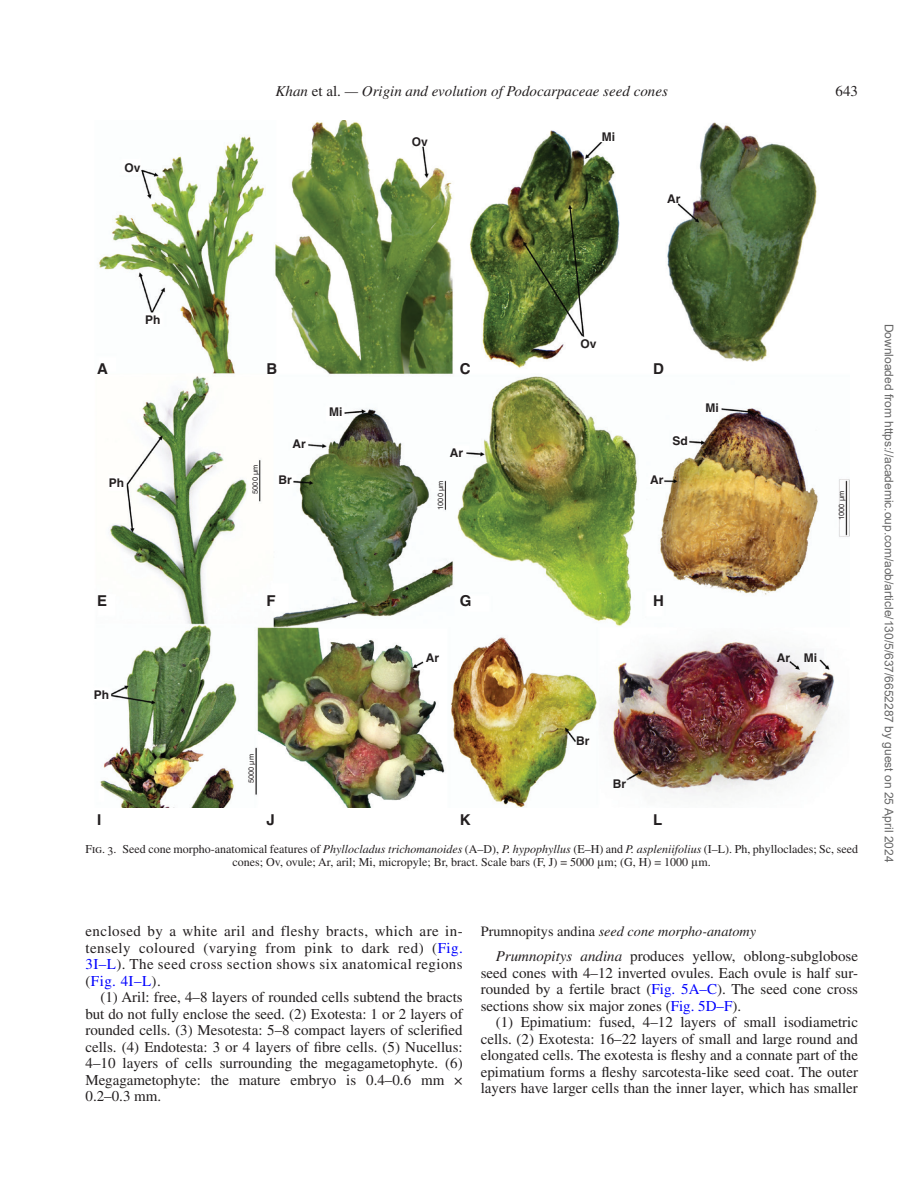
<style>
.page{position:relative;width:918px;height:1186px;background:#fff}
.page>*{position:absolute;margin:0;border:0;box-sizing:border-box;transform-origin:0 0}
.t1{font:15px/16.5px "Times LT Std";color:#231f20;text-align:justify}
.t2{font:italic 15px "Times LT Std";color:#231f20}
.t3{font:700 15px "Helvetica";color:#231f20}
.t4{font:italic 14.25px "Times LT Std";color:#231f20}
.t5{font:12px/13.5px "Times LT Std";color:#231f20;text-align:center}
.t6{font:12px "Arial";color:#666}
.t7{font:700 12px "Helvetica";color:#231f20}
.t8{font:7.5px "Helvetica";color:#231f20}
.s1{font-style:normal}
.s2{font-style:italic}
.s3{font-family:"Gandhari Unicode"}
.s4{color:#00f}
</style>
<div class="page">
<img style="left:98px;top:120px;width:752px;height:688px">
<p class="t7" style="left:124px;top:161px;width:18px">Ov</p>
<p class="t2" style="left:276px;top:83px;width:394px">Khan <span class="s1">et al.</span> — Origin and evolution of Podocarpaceae seed cones</p>
<p class="t1" style="left:836px;top:83px;width:24px">643</p>
<p class="t7" style="left:412px;top:134px;width:18px">Ov</p>
<p class="t7" style="left:602px;top:129px;width:15px">Mi</p>
<p class="t7" style="left:667px;top:191px;width:15px">Ar</p>
<p class="t7" style="left:145px;top:312px;width:17px">Ph</p>
<p class="t7" style="left:581px;top:336px;width:18px">Ov</p>
<p class="t3" style="left:97px;top:360px;width:12px">A</p>
<p class="t3" style="left:267px;top:360px;width:12px">B</p>
<p class="t3" style="left:460px;top:360px;width:12px">C</p>
<p class="t3" style="left:653px;top:360px;width:12px">D</p>
<p class="t7" style="left:109px;top:475px;width:17px">Ph</p>
<p class="t8" style="left:251px;top:494px;width:31px;rotate:-90deg">5000 µm</p>
<p class="t7" style="left:292px;top:436px;width:15px">Ar</p>
<p class="t7" style="left:279px;top:473px;width:15px">Br</p>
<p class="t7" style="left:329px;top:404px;width:15px">Mi</p>
<p class="t7" style="left:706px;top:401px;width:15px">Mi</p>
<p class="t7" style="left:450px;top:445px;width:15px">Ar</p>
<p class="t8" style="left:436px;top:510px;width:31px;rotate:-90deg">1000 µm</p>
<p class="t7" style="left:672px;top:434px;width:17px">Sd</p>
<p class="t7" style="left:650px;top:473px;width:15px">Ar</p>
<p class="t8" style="left:837px;top:520px;width:31px;rotate:-90deg">1000 µm</p>
<p class="t3" style="left:97px;top:591px;width:12px">E</p>
<p class="t3" style="left:267px;top:591px;width:11px">F</p>
<p class="t3" style="left:460px;top:591px;width:13px">G</p>
<p class="t3" style="left:653px;top:591px;width:12px">H</p>
<p class="t7" style="left:94px;top:687px;width:17px">Ph</p>
<p class="t7" style="left:426px;top:650px;width:15px">Ar</p>
<p class="t7" style="left:777px;top:650px;width:15px">Ar</p>
<p class="t7" style="left:804px;top:650px;width:15px">Mi</p>
<p class="t8" style="left:247px;top:783px;width:31px;rotate:-90deg">5000 µm</p>
<p class="t7" style="left:576px;top:733px;width:15px">Br</p>
<p class="t7" style="left:613px;top:776px;width:15px">Br</p>
<p class="t3" style="left:97px;top:810px;width:6px">I</p>
<p class="t3" style="left:267px;top:810px;width:10px">J</p>
<p class="t3" style="left:460px;top:810px;width:12px">K</p>
<p class="t3" style="left:653px;top:810px;width:11px">L</p>
<p class="t5" style="left:86px;top:842px;width:774px">Fig. 3. Seed cone morpho-anatomical features of <span class="s2">Phyllocladus trichomanoides</span> (A–D), <span class="s2">P. hypophyllus</span> (E–H) and <span class="s2">P. aspleniifolius</span> (I–L). Ph, phylloclades; Sc, seed cones; Ov, ovule; Ar, aril; Mi, micropyle; Br, bract. Scale bars (F, J) = 5000 <span class="s3">μ</span>m; (G, H) = 1000 <span class="s3">μ</span>m.</p>
<p class="t1" style="left:86px;top:923px;width:379px">enclosed by a white aril and fleshy bracts, which are in&shy;tensely coloured (varying from pink to dark red) (<span class="s4">Fig.<br>3I–L</span>). The seed cross section shows six anatomical regions (<span class="s4">Fig. 4I–L</span>).</p>
<p class="t1" style="left:86px;top:989px;width:379px;text-indent:15px">(1) Aril: free, 4–8 layers of rounded cells subtend the bracts but do not fully enclose the seed. (2) Exotesta: 1 or 2 layers of rounded cells. (3) Mesotesta: 5–8 compact layers of sclerified cells. (4) Endotesta: 3 or 4 layers of fibre cells. (5) Nucellus:<br>4–10 layers of cells surrounding the megagametophyte. (6)<br>Megagametophyte: the mature embryo is 0.4–0.6 mm × 0.2–0.3 mm.</p>
<p class="t4" style="left:481px;top:923px;width:277px"><span class="s1">Prumnopitys andina</span> seed cone morpho-anatomy</p>
<p class="t1" style="left:481px;top:948px;width:379px;text-indent:15px"><span class="s2">Prumnopitys andina</span> produces yellow, oblong-subglobose seed cones with 4–12 inverted ovules. Each ovule is half sur&shy;rounded by a fertile bract (<span class="s4">Fig. 5A–C</span>). The seed cone cross sections show six major zones (<span class="s4">Fig. 5D–F</span>).</p>
<p class="t1" style="left:481px;top:1014px;width:379px;text-indent:15px">(1) Epimatium: fused, 4–12 layers of small isodiametric cells. (2) Exotesta: 16–22 layers of small and large round and elongated cells. The exotesta is fleshy and a connate part of the epimatium forms a fleshy sarcotesta-like seed coat. The outer layers have larger cells than the inner layer, which has smaller</p>
<p class="t6" style="left:893px;top:324px;width:540px;rotate:90deg">Downloaded from https://academic.oup.com/aob/article/130/5/637/6652287 by guest on 25 April 2024</p>
</div>
